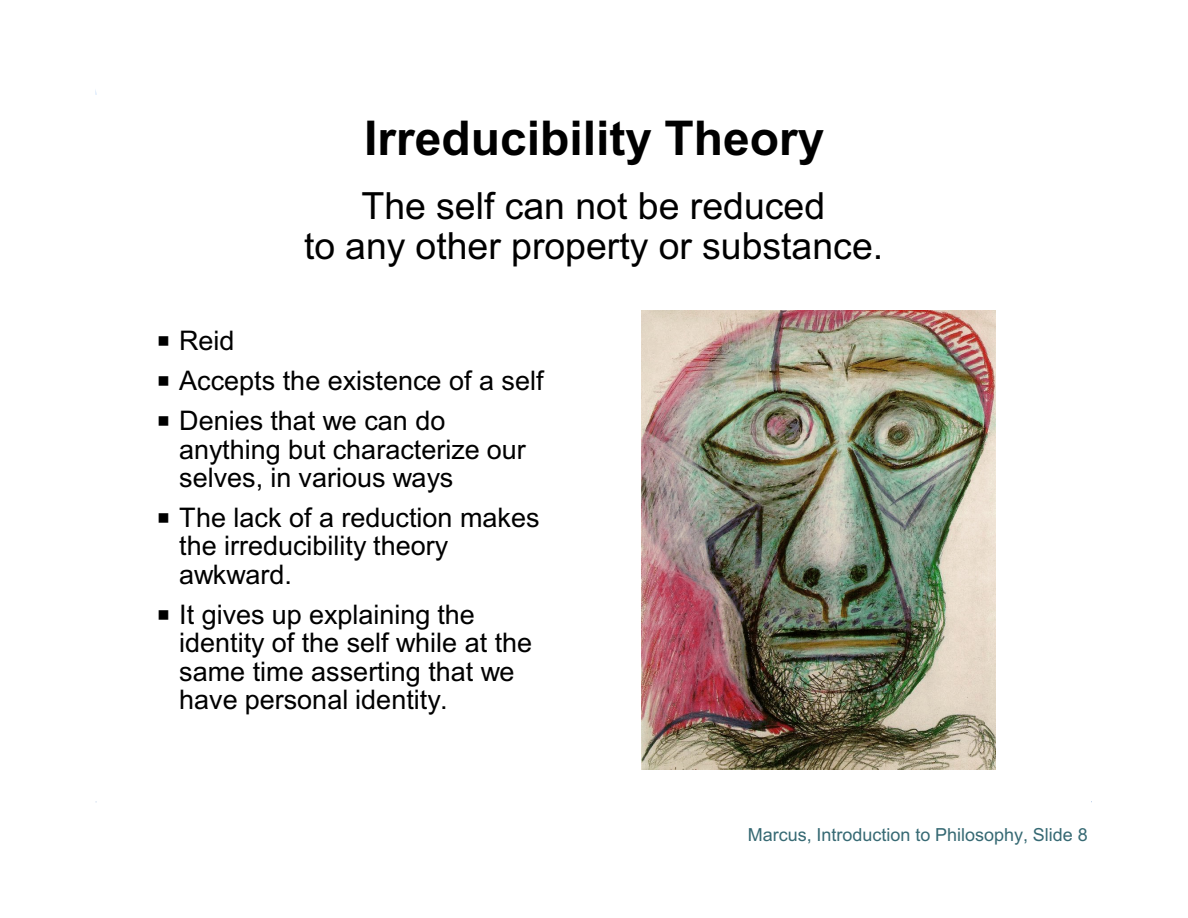
<style>
.page{position:relative;width:1188px;height:918px;background:#fff}
.page>*{position:absolute;margin:0;border:0;box-sizing:border-box;transform-origin:0 0}
.t1{font:700 48px "Arial";color:#000}
.t2{font:37.5px/39.8px "Arial";color:#000;text-align:center}
.t3{font:27px/28.5px "Arial";color:#000}
.t4{font:18px "Arial";color:#366973}
</style>
<div class="page">
<img style="left:641px;top:310px;width:355px;height:460px">
<h1 class="t1" style="left:364px;top:120px;width:462px">Irreducibility Theory</h1>
<h2 class="t2" style="left:304px;top:189px;width:581px">The self can not be reduced<br>to any other property or substance.</h2>
<p class="t3" style="left:179px;top:323px;width:366px;line-height:39.9px">Reid<br>Accepts the existence of a self<br>Denies that we can do</p>
<p class="t3" style="left:179px;top:437px;width:348px">anything but characterize our selves, in various ways</p>
<p class="t3" style="left:179px;top:506px;width:362px">The lack of a reduction makes the irreducibility theory awkward.</p>
<p class="t3" style="left:179px;top:603px;width:355px">It gives up explaining the identity of the self while at the same time asserting that we have personal identity.</p>
<p class="t4" style="left:748px;top:828px;width:341px">Marcus, Introduction to Philosophy, Slide 8</p>
</div>
